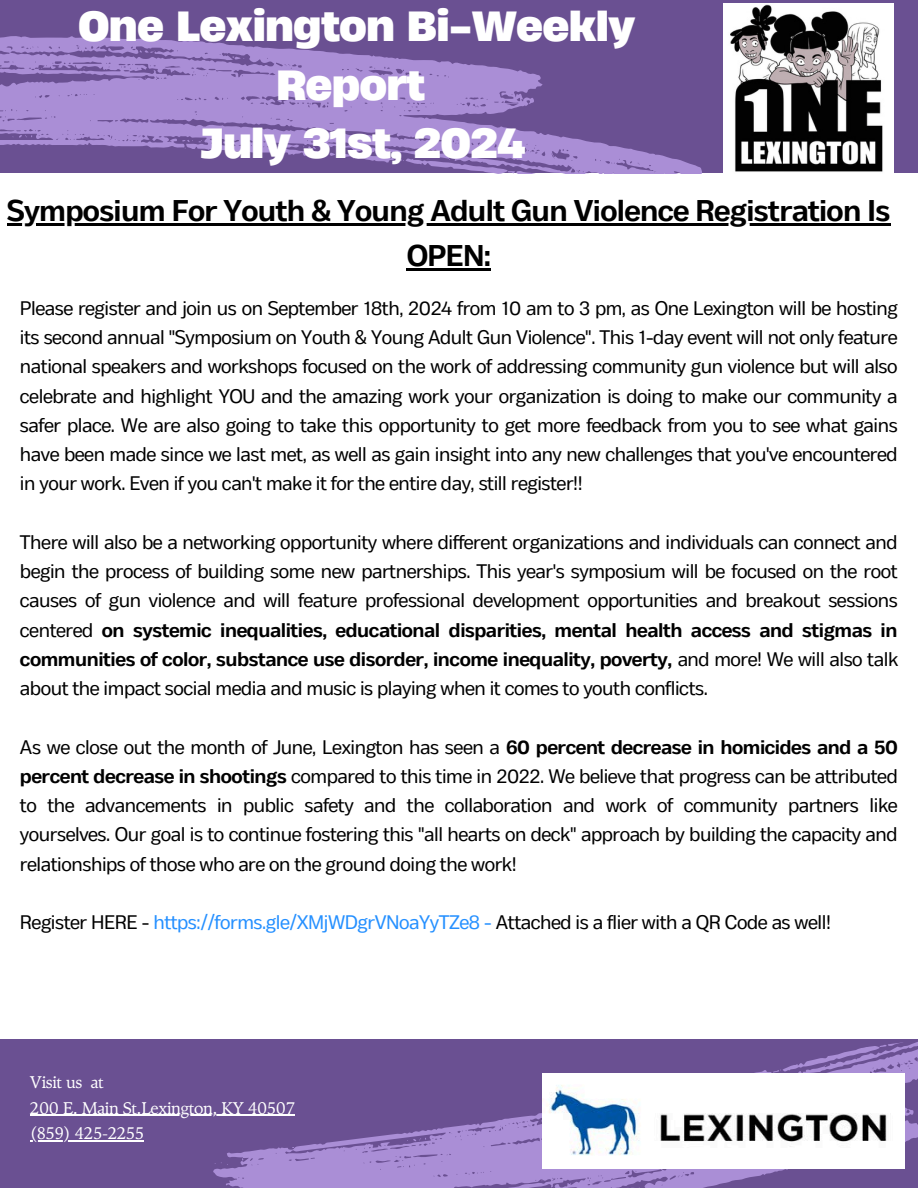
<style>
.page{position:relative;width:918px;height:1188px;background:#fff}
.page>*{position:absolute;margin:0;border:0;box-sizing:border-box;transform-origin:0 0}
.t1{font:700 39.6px/58.5px "Heading Now 76";letter-spacing:-.02em;color:#fff;text-align:center}
.t2{font:700 30px/45px "Body Text";letter-spacing:-.02em;color:#000;text-align:center}
.t3{font:19.65px/29.2px "Body Text";letter-spacing:-.02em;color:#000;text-align:justify}
.t4{font:16.95px "TY Serif";letter-spacing:-.02em;color:#fff}
.s1{font-weight:700}
.s2{color:#2590ff}
</style>
<div class="page">
<div style="left:0;top:0;width:918px;height:173px;background:#6a5092"></div>
<svg style="left:0;top:36px;width:702px;height:137px"></svg>
<div style="left:0;top:1039px;width:918px;height:149px;background:#6a5092"></div>
<hr style="left:30px;top:1115px;width:265px;height:1px;background:#fff">
<hr style="left:30px;top:1140px;width:41px;height:1px;background:#fff">
<svg style="left:50px;top:1042px;width:868px;height:146px"></svg>
<img style="left:542px;top:1074px;width:363px;height:94px">
<img style="left:723px;top:3px;width:170px;height:170px">
<hr style="left:7px;top:224px;width:884px;height:2px;background:#000">
<hr style="left:407px;top:269px;width:84px;height:2px;background:#000">
<p class="t1" style="left:78px;top:-4px;width:559px">One Lexington Bi-Weekly<br>Report<br>July 31st, 2024</p>
<p class="t2" style="left:7px;top:191px;width:885px">Symposium For Youth &amp; Young Adult Gun Violence Registration Is<br>OPEN:</p>
<h3 class="t3" style="left:20px;top:295px;width:879px">Please register and join us on September 18th, 2024 from 10 am to 3 pm, as One Lexington will be hosting its second annual "Symposium on Youth &amp; Young Adult Gun Violence". This 1-day event will not only feature national speakers and workshops focused on the work of addressing community gun violence but will also celebrate and highlight YOU and the amazing work your organization is doing to make our community a safer place. We are also going to take this opportunity to get more feedback from you to see what gains have been made since we last met, as well as gain insight into any new challenges that you've encountered in your work. Even if you can't make it for the entire day, still register!!</h3>
<h3 class="t3" style="left:20px;top:529px;width:880px">There will also be a networking opportunity where different organizations and individuals can connect and begin the process of building some new partnerships. This year's symposium will be focused on the root causes of gun violence and will feature professional development opportunities and breakout sessions centered <span class="s1">on systemic inequalities, educational disparities, mental health access and stigmas in communities of color, substance use disorder, income inequality, poverty,</span> and more! We will also talk about the impact social media and music is playing when it comes to youth conflicts.</h3>
<h3 class="t3" style="left:20px;top:734px;width:880px">As we close out the month of June, Lexington has seen a <span class="s1">60 percent decrease in homicides and a 50 percent decrease in shootings</span> compared to this time in 2022. We believe that progress can be attributed to the advancements in public safety and the collaboration and work of community partners like yourselves. Our goal is to continue fostering this "all hearts on deck" approach by building the capacity and relationships of those who are on the ground doing the work!</h3>
<p class="t3" style="left:20px;top:909px;width:813px">Register HERE - <span class="s2">https://forms.gle/XMjWDgrVNoaYyTZe8 -</span> Attached is a flier with a QR Code as well!</p>
<p class="t4" style="left:30px;top:1072px;width:75px">Visit us at</p>
<p class="t4" style="left:30px;top:1098px;width:267px">200 E. Main St.Lexington, KY 40507</p>
<h1 class="t4" style="left:30px;top:1123px;width:116px">(859) 425-2255</h1>
</div>
